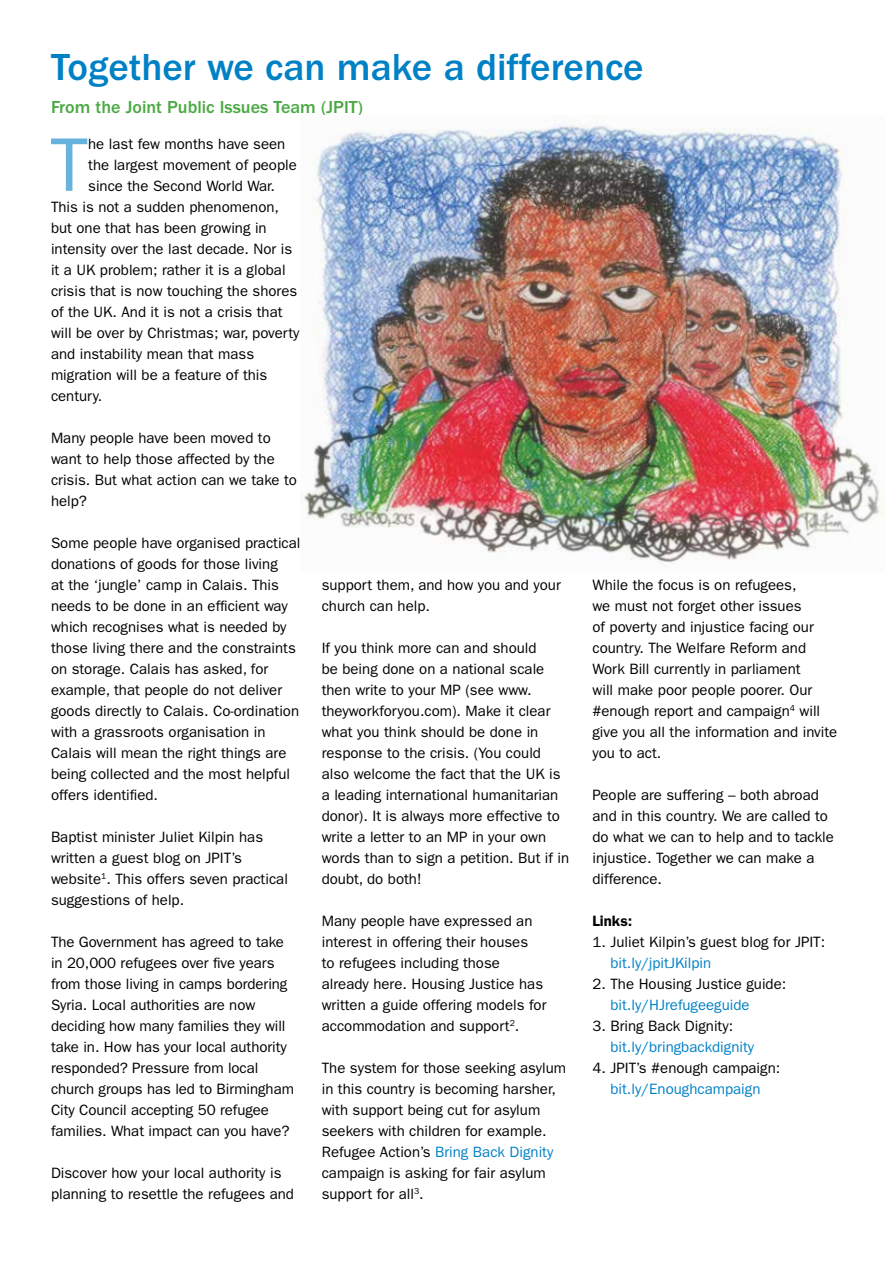
<style>
.page{position:relative;width:893px;height:1263px;background:#fff}
.page>*{position:absolute;margin:0;border:0;box-sizing:border-box;transform-origin:0 0}
.t1{font:76.2px "Franklin Gothic";color:#66b4dd}
.t2{font:500 39px "Franklin Gothic";color:#0081c6}
.t3{font:500 18px "Franklin Gothic";color:#49a942}
.t4{font:15px/21px "Franklin Gothic";color:#000}
.t5{font:15px "Franklin Gothic";color:#0081c6}
.t6{font:600 15px "Franklin Gothic";color:#000}
.s1{color:#0081c6}
</style>
<div class="page">
<img style="left:303px;top:122px;width:581px;height:442px">
<h2 class="t2" style="left:51px;top:46px;width:594px">Together we can make a difference</h2>
<p class="t3" style="left:51px;top:97px;width:314px">From the Joint Public Issues Team (JPIT)</p>
<h1 class="t1" style="left:50px;top:121px;width:40px">T</h1>
<p class="t4" style="left:88px;top:133px;width:199px">he last few months have seen</p>
<p class="t4" style="left:88px;top:154px;width:210px">the largest movement of people</p>
<p class="t4" style="left:88px;top:175px;width:188px">since the Second World War.</p>
<p class="t4" style="left:51px;top:196px;width:229px">This is not a sudden phenomenon,</p>
<p class="t4" style="left:51px;top:217px;width:217px">but one that has been growing in</p>
<p class="t4" style="left:51px;top:238px;width:243px">intensity over the last decade. Nor is</p>
<p class="t4" style="left:51px;top:259px;width:236px">it a UK problem; rather it is a global</p>
<p class="t4" style="left:51px;top:280px;width:248px">crisis that is now touching the shores</p>
<p class="t4" style="left:51px;top:301px;width:233px">of the UK. And it is not a crisis that</p>
<p class="t4" style="left:51px;top:322px;width:250px">will be over by Christmas; war, poverty</p>
<p class="t4" style="left:51px;top:343px;width:205px">and instability mean that mass</p>
<p class="t4" style="left:51px;top:364px;width:218px">migration will be a feature of this</p>
<p class="t4" style="left:51px;top:385px;width:53px">century.</p>
<p class="t4" style="left:51px;top:427px;width:247px">Many people have been moved to want to help those affected by the crisis. But what action can we take to help?</p>
<p class="t4" style="left:51px;top:532px;width:251px">Some people have organised practical donations of goods for those living<br>at the ‘jungle’ camp in Calais. This needs to be done in an efficient way which recognises what is needed by those living there and the constraints on storage. Calais has asked, for example, that people do not deliver goods directly to Calais. Co-ordination with a grassroots organisation in Calais will mean the right things are being collected and the most helpful offers identified.</p>
<p class="t4" style="left:51px;top:826px;width:238px">Baptist minister Juliet Kilpin has written a guest blog on JPIT’s website<sup>1</sup>. This offers seven practical suggestions of help.</p>
<p class="t4" style="left:51px;top:931px;width:244px">The Government has agreed to take in 20,000 refugees over five years from those living in camps bordering Syria. Local authorities are now deciding how many families they will take in. How has your local authority responded? Pressure from local church groups has led to Birmingham City Council accepting 50 refugee families. What impact can you have?</p>
<p class="t4" style="left:51px;top:1162px;width:245px">Discover how your local authority is planning to resettle the refugees and</p>
<p class="t4" style="left:592px;top:574px;width:246px">While the focus is on refugees,<br>we must not forget other issues<br>of poverty and injustice facing our country. The Welfare Reform and<br>Work Bill currently in parliament<br>will make poor people poorer. Our #enough report and campaign<sup>4</sup> will give you all the information and invite you to act.</p>
<p class="t4" style="left:592px;top:784px;width:243px">People are suffering – both abroad and in this country. We are called to do what we can to help and to tackle injustice. Together we can make a difference.</p>
<p class="t6" style="left:592px;top:912px;width:41px">Links:</p>
<p class="t4" style="left:592px;top:931px;width:234px">1. Juliet Kilpin’s guest blog for JPIT:</p>
<p class="t5" style="left:610px;top:954px;width:102px">bit.ly/jpitJKilpin</p>
<p class="t4" style="left:592px;top:973px;width:195px">2. The Housing Justice guide:</p>
<p class="t5" style="left:610px;top:996px;width:141px">bit.ly/HJrefugeeguide</p>
<p class="t4" style="left:592px;top:1015px;width:142px">3. Bring Back Dignity:</p>
<p class="t5" style="left:610px;top:1038px;width:145px">bit.ly/bringbackdignity</p>
<p class="t4" style="left:592px;top:1057px;width:189px">4. JPIT’s #enough campaign:</p>
<p class="t5" style="left:610px;top:1080px;width:152px">bit.ly/Enoughcampaign</p>
<p class="t4" style="left:322px;top:574px;width:241px">support them, and how you and your church can help.</p>
<p class="t4" style="left:322px;top:637px;width:249px">If you think more can and should<br>be being done on a national scale then write to your MP (see www. theyworkforyou.com). Make it clear what you think should be done in response to the crisis. (You could also welcome the fact that the UK is a leading international humanitarian donor). It is always more effective to write a letter to an MP in your own words than to sign a petition. But if in doubt, do both!</p>
<p class="t4" style="left:322px;top:910px;width:226px">Many people have expressed an interest in offering their houses<br>to refugees including those already here. Housing Justice has written a guide offering models for accommodation and support<sup>2</sup>.</p>
<p class="t4" style="left:322px;top:1057px;width:246px">The system for those seeking asylum in this country is becoming harsher, with support being cut for asylum seekers with children for example.<br>Refugee Action’s <span class="s1">Bring Back Dignity </span>campaign is asking for fair asylum support for all<sup>3</sup>.</p>
</div>
